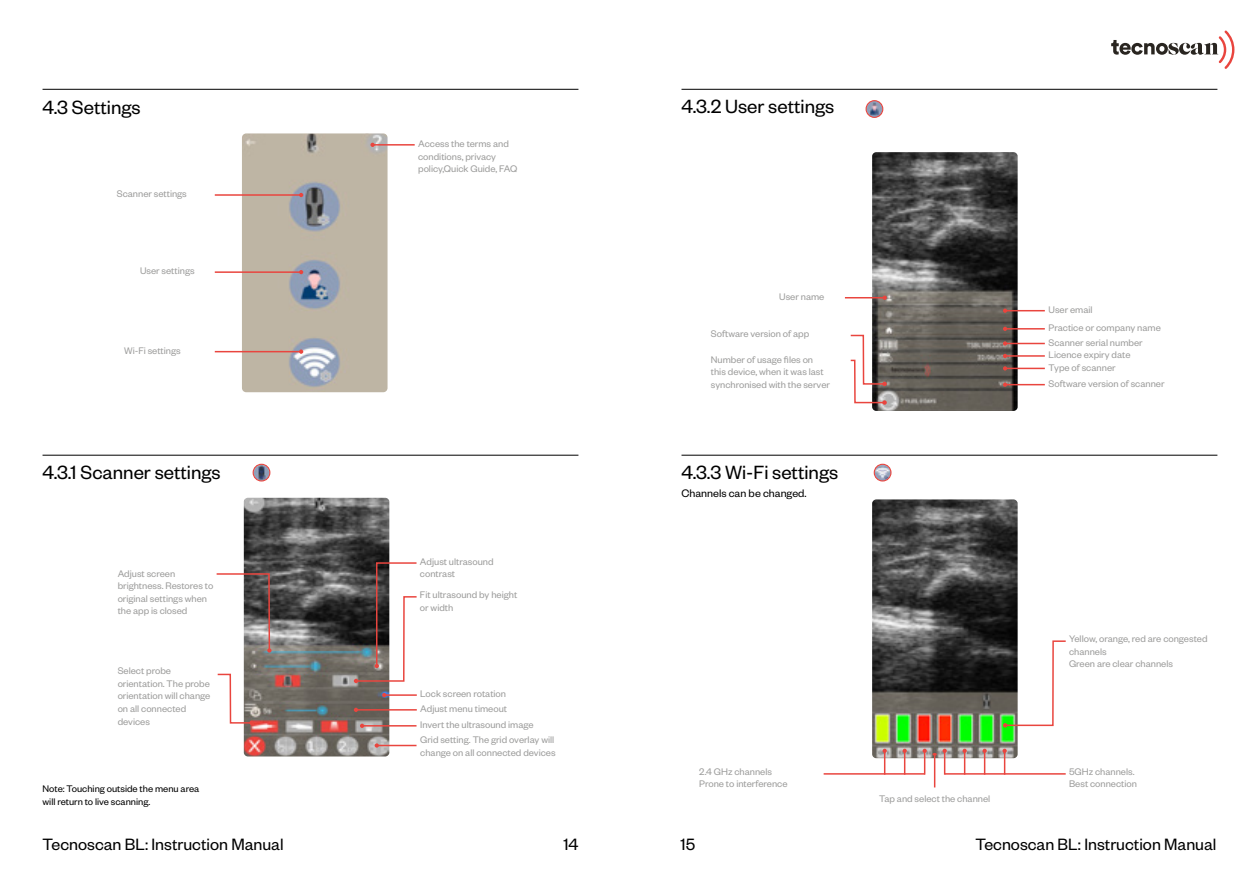
<style>
.page{position:relative;width:1259px;height:893px;background:#fff}
.page>*{position:absolute;margin:0;border:0;box-sizing:border-box;transform-origin:0 0}
.t1{font:21px "Founders Grotesk";color:#000}
.t2{font:18px "Founders Grotesk";color:#000}
.t3{font:12px "Founders Grotesk";color:#000}
.t4{font:10.5px/12.6px "Founders Grotesk";color:#9d9d9c}
.t5{font:10.5px/12.6px "Founders Grotesk";color:#000}
</style>
<div class="page">
<svg style="left:1111px;top:30px;width:123px;height:39px"></svg>
<img style="left:242px;top:133px;width:145px;height:259px">
<img style="left:244px;top:498px;width:145px;height:258px">
<img style="left:253px;top:464px;width:17px;height:17px;border-radius:8px">
<div style="left:253px;top:464px;width:17px;height:17px;border:1px solid #e9453e;border-radius:50%"></div>
<hr style="left:215px;top:194px;width:85px;height:2px;background:#e9453e">
<svg style="left:299px;top:193px;width:4px;height:4px"></svg>
<hr style="left:215px;top:271px;width:85px;height:2px;background:#e9453e">
<svg style="left:299px;top:270px;width:4px;height:4px"></svg>
<hr style="left:215px;top:351px;width:85px;height:1px;background:#e9453e">
<svg style="left:299px;top:349px;width:4px;height:5px"></svg>
<hr style="left:373px;top:144px;width:42px;height:2px;background:#e9453e">
<svg style="left:370px;top:143px;width:5px;height:4px"></svg>
<hr style="left:385px;top:694px;width:32px;height:2px;background:#e9453e">
<svg style="left:382px;top:693px;width:4px;height:4px"></svg>
<svg style="left:216px;top:572px;width:55px;height:81px"></svg>
<svg style="left:217px;top:673px;width:37px;height:52px"></svg>
<svg style="left:354px;top:561px;width:63px;height:122px"></svg>
<hr style="left:356px;top:709px;width:61px;height:2px;background:#e9453e">
<svg style="left:354px;top:708px;width:4px;height:4px"></svg>
<hr style="left:363px;top:725px;width:53px;height:2px;background:#e9453e">
<svg style="left:360px;top:724px;width:4px;height:4px"></svg>
<hr style="left:376px;top:745px;width:40px;height:1px;background:#e9453e">
<svg style="left:375px;top:743px;width:4px;height:5px"></svg>
<img style="left:872px;top:152px;width:145px;height:259px">
<img style="left:866px;top:101px;width:17px;height:16px;border-radius:8px">
<div style="left:865px;top:100px;width:18px;height:18px;border:1px solid #e9453e;border-radius:50%"></div>
<img style="left:872px;top:499px;width:145px;height:259px">
<img style="left:874px;top:464px;width:17px;height:17px;border-radius:8px">
<div style="left:873px;top:464px;width:18px;height:17px;border:1px solid #e9453e;border-radius:50%"></div>
<hr style="left:1004px;top:384px;width:41px;height:1px;background:#e9453e">
<svg style="left:1003px;top:382px;width:4px;height:5px"></svg>
<hr style="left:1004px;top:368px;width:41px;height:1px;background:#e9453e">
<svg style="left:1003px;top:366px;width:4px;height:5px"></svg>
<hr style="left:1004px;top:355px;width:41px;height:2px;background:#e9453e">
<hr style="left:1004px;top:343px;width:41px;height:1px;background:#e9453e">
<svg style="left:1003px;top:341px;width:4px;height:5px"></svg>
<svg style="left:850px;top:334px;width:37px;height:71px"></svg>
<hr style="left:1004px;top:328px;width:41px;height:2px;background:#e9453e">
<hr style="left:1004px;top:310px;width:41px;height:1px;background:#e9453e">
<svg style="left:1003px;top:309px;width:4px;height:4px"></svg>
<hr style="left:845px;top:297px;width:40px;height:1px;background:#e9453e">
<svg style="left:882px;top:296px;width:5px;height:4px"></svg>
<svg style="left:1003px;top:640px;width:63px;height:87px"></svg>
<svg style="left:882px;top:749px;width:5px;height:24px"></svg>
<svg style="left:902px;top:749px;width:5px;height:24px"></svg>
<svg style="left:962px;top:749px;width:4px;height:24px"></svg>
<svg style="left:982px;top:749px;width:4px;height:24px"></svg>
<svg style="left:1002px;top:749px;width:4px;height:24px"></svg>
<hr style="left:823px;top:773px;width:101px;height:2px;background:#e9453e">
<hr style="left:944px;top:773px;width:121px;height:2px;background:#e9453e">
<hr style="left:934px;top:754px;width:1px;height:33px;background:#e9453e">
<svg style="left:922px;top:749px;width:24px;height:26px"></svg>
<hr style="left:43px;top:455px;width:535px;height:1px;background:#000">
<hr style="left:681px;top:455px;width:536px;height:1px;background:#000">
<hr style="left:43px;top:89px;width:535px;height:1px;background:#000">
<hr style="left:681px;top:89px;width:536px;height:1px;background:#000">
<h1 class="t1" style="left:43px;top:94px;width:100px">4.3 Settings</h1>
<p class="t4" style="left:117px;top:187px;width:72px">Scanner settings</p>
<p class="t4" style="left:140px;top:264px;width:56px">User settings</p>
<p class="t4" style="left:124px;top:344px;width:58px">Wi-Fi settings</p>
<h1 class="t1" style="left:43px;top:460px;width:180px">4.3.1 Scanner settings</h1>
<p class="t4" style="left:118px;top:566px;width:97px">Adjust screen brightness. Restores to original settings when the app is closed</p>
<p class="t4" style="left:118px;top:664px;width:94px">Select probe orientation. The probe orientation will change on all connected devices</p>
<p class="t5" style="left:43px;top:782px;width:158px">Note: Touching outside the menu area will return to live scanning.</p>
<p class="t4" style="left:418px;top:137px;width:101px">Access the terms and conditions, privacy policy,Quick Guide, FAQ</p>
<p class="t4" style="left:420px;top:554px;width:75px">Adjust ultrasound contrast</p>
<p class="t4" style="left:420px;top:588px;width:99px">Fit ultrasound by height or width</p>
<p class="t4" style="left:420px;top:686px;width:88px;line-height:14.7px">Lock screen rotation<br>Adjust menu timeout</p>
<p class="t4" style="left:420px;top:716px;width:135px;line-height:15.5px">Invert the ultrasound image<br>Grid setting. The grid overlay will</p>
<p class="t4" style="left:420px;top:746px;width:137px">change on all connected devices</p>
<h1 class="t1" style="left:681px;top:94px;width:154px">4.3.2 User settings</h1>
<p class="t4" style="left:779px;top:290px;width:47px">User name</p>
<p class="t4" style="left:711px;top:327px;width:100px">Software version of app</p>
<p class="t4" style="left:711px;top:352px;width:121px">Number of usage files on this device, when it was last synchronised with the server</p>
<h1 class="t1" style="left:681px;top:460px;width:158px">4.3.3 Wi-Fi settings</h1>
<p class="t3" style="left:681px;top:486px;width:127px">Channels can be changed.</p>
<p class="t4" style="left:699px;top:765px;width:90px">2.4 GHz channels<br>Prone to interference</p>
<p class="t4" style="left:879px;top:792px;width:113px">Tap and select the channel</p>
<p class="t4" style="left:1048px;top:303px;width:46px">User email</p>
<p class="t4" style="left:1048px;top:321px;width:114px">Practice or company name</p>
<p class="t4" style="left:1048px;top:335px;width:96px">Scanner serial number</p>
<p class="t4" style="left:1048px;top:348px;width:83px">Licence expiry date</p>
<p class="t4" style="left:1048px;top:360px;width:69px">Type of scanner</p>
<p class="t4" style="left:1048px;top:377px;width:117px">Software version of scanner</p>
<p class="t4" style="left:1069px;top:632px;width:140px">Yellow, orange, red are congested channels<br>Green are clear channels</p>
<p class="t4" style="left:1069px;top:765px;width:69px">5GHz channels.<br>Best connection</p>
<h2 class="t2" style="left:43px;top:834px;width:243px">Tecnoscan BL: Instruction Manual</h2>
<h2 class="t2" style="left:563px;top:834px;width:16px">14</h2>
<h2 class="t2" style="left:680px;top:833px;width:16px">15</h2>
<h2 class="t2" style="left:975px;top:833px;width:243px">Tecnoscan BL: Instruction Manual</h2>
</div>
